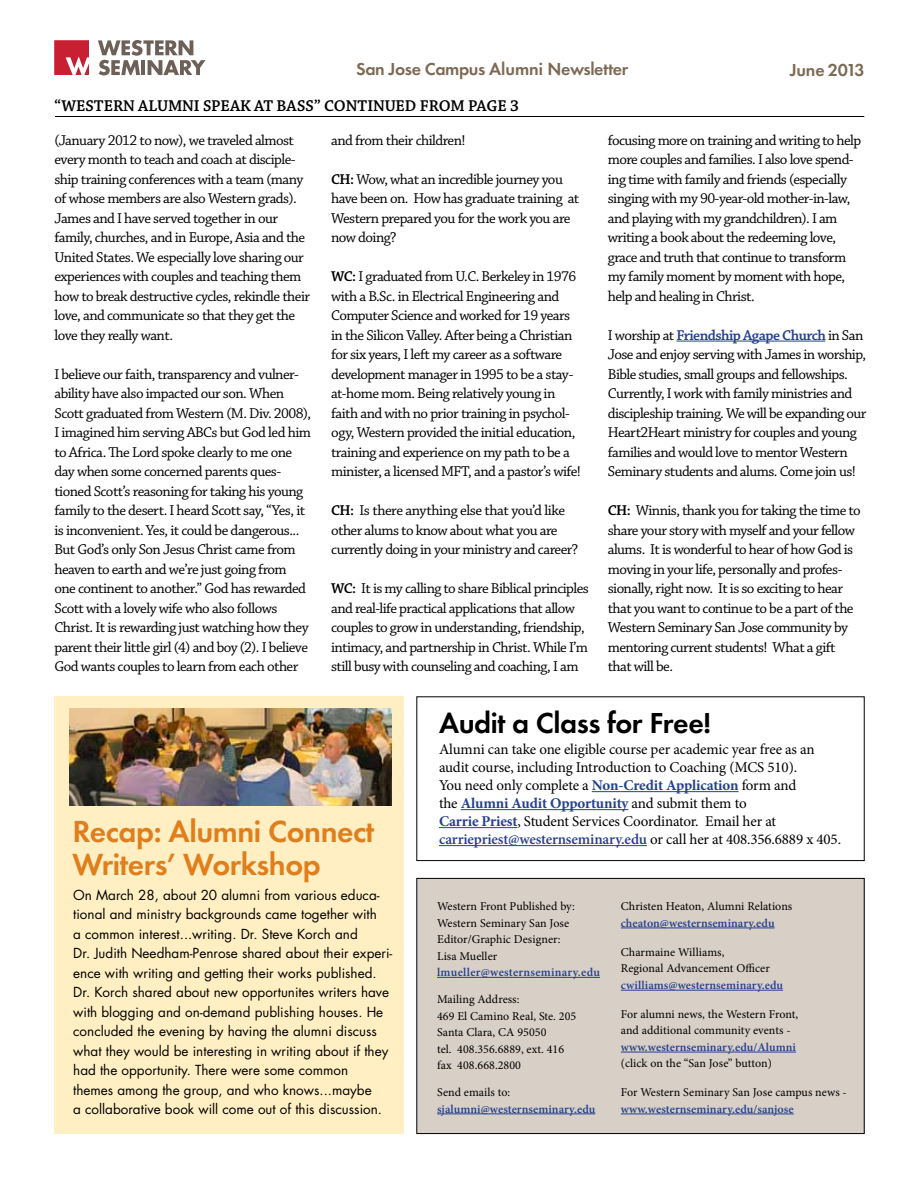
<style>
.page{position:relative;width:918px;height:1188px;background:#fff}
.page>*{position:absolute;margin:0;border:0;box-sizing:border-box;transform-origin:0 0}
.t1{font:600 31.65px/33px "Futura EFOP";letter-spacing:-.015em;color:#e17e1c}
.t2{font:600 30px "Futura EFOP";letter-spacing:-.015em;color:#000}
.t3{font:600 18px "Futura EFOP";letter-spacing:-.02em;color:#7c6a55}
.t4{font:600 16.5px "Chaparral Pro";letter-spacing:-.01em;color:#000}
.t5{font:15px/19.5px "Chaparral Pro";letter-spacing:-.04em;color:#000}
.t6{font:15px/18px "Minion Pro";letter-spacing:-.01em;color:#000}
.t7{font:13.5px/19.5px "Futura Std";color:#000}
.t8{font:12px/16.5px "Minion Pro";letter-spacing:.005em;color:#000}
.t9{font:600 12px "Minion Pro";letter-spacing:.005em;color:#25408f}
.t10{font:600 12px "Minion Pro";letter-spacing:.025em;color:#25408f}
.s1{font-weight:600}
.s2{font-weight:600;color:#25408f}
.s3{font-weight:700;color:#25408f}
</style>
<div class="page">
<div style="left:54px;top:697px;width:350px;height:437px;background:#ffefc3"></div>
<hr style="left:676px;top:341px;width:149px;height:1px;background:#25408f">
<svg style="left:54px;top:40px;width:35px;height:35px"></svg>
<svg style="left:98px;top:40px;width:108px;height:35px"></svg>
<div style="left:417px;top:878px;width:447px;height:256px;background:#d8cfc6"></div>
<div style="left:416px;top:878px;width:449px;height:256px;border:1px solid #000"></div>
<hr style="left:437px;top:977px;width:163px;height:1px;background:#25408f">
<hr style="left:437px;top:1114px;width:158px;height:1px;background:#25408f">
<hr style="left:621px;top:928px;width:154px;height:1px;background:#25408f">
<hr style="left:621px;top:990px;width:162px;height:1px;background:#25408f">
<hr style="left:621px;top:1052px;width:175px;height:1px;background:#25408f">
<hr style="left:621px;top:1114px;width:173px;height:1px;background:#25408f">
<div style="left:416px;top:696px;width:449px;height:165px;border:1px solid #000"></div>
<hr style="left:592px;top:791px;width:147px;height:1px;background:#25408f">
<hr style="left:461px;top:809px;width:167px;height:1px;background:#25408f">
<hr style="left:439px;top:827px;width:78px;height:1px;background:#25408f">
<hr style="left:439px;top:845px;width:208px;height:1px;background:#25408f">
<hr style="left:55px;top:116px;width:809px;height:1px;background:#000">
<img style="left:69px;top:708px;width:322px;height:98px">
<p class="t3" style="left:356px;top:59px;width:274px">San Jose Campus Alumni Newsletter</p>
<p class="t3" style="left:790px;top:59px;width:76px">June 2013</p>
<p class="t4" style="left:54px;top:96px;width:467px">“WESTERN ALUMNI SPEAK AT BASS” CONTINUED FROM PAGE 3</p>
<p class="t5" style="left:54px;top:131px;width:257px">(January 2012 to now), we traveled almost every month to teach and coach at disciple&shy;ship training conferences with a team (many of whose members are also Western grads).<br>James and I have served together in our family, churches, and in Europe, Asia and the United States. We especially love sharing our experiences with couples and teaching them how to break destructive cycles, rekindle their love, and communicate so that they get the love they really want.</p>
<p class="t5" style="left:54px;top:365px;width:258px">I believe our faith, transparency and vulner&shy;ability have also impacted our son. When Scott graduated from Western (M. Div. 2008), I imagined him serving ABCs but God led him to Africa. The Lord spoke clearly to me one day when some concerned parents ques&shy;tioned Scott’s reasoning for taking his young family to the desert. I heard Scott say, “Yes, it is inconvenient. Yes, it could be dangerous...<br>But God’s only Son Jesus Christ came from heaven to earth and we’re just going from one continent to another.” God has rewarded Scott with a lovely wife who also follows Christ. It is rewarding just watching how they parent their little girl (4) and boy (2). I believe God wants couples to learn from each other</p>
<p class="t5" style="left:331px;top:131px;width:136px">and from their children!</p>
<p class="t5" style="left:331px;top:170px;width:250px"><span class="s1">CH:</span> Wow, what an incredible journey you have been on. How has graduate training at<br>Western prepared you for the work you are now doing?</p>
<p class="t5" style="left:331px;top:267px;width:251px"><span class="s1">WC:</span> I graduated from U.C. Berkeley in 1976 with a B.Sc. in Electrical Engineering and Computer Science and worked for 19 years in the Silicon Valley. After being a Christian for six years, I left my career as a software development manager in 1995 to be a stay&shy;at-home mom. Being relatively young in faith and with no prior training in psychol&shy;ogy, Western provided the initial education, training and experience on my path to be a minister, a licensed MFT, and a pastor’s wife!</p>
<p class="t5" style="left:331px;top:501px;width:249px"><span class="s1">CH:</span> Is there anything else that you’d like other alums to know about what you are currently doing in your ministry and career?</p>
<p class="t5" style="left:331px;top:579px;width:259px"><span class="s1">WC:</span> It is my calling to share Biblical principles and real-life practical applications that allow couples to grow in understanding, friendship, intimacy, and partnership in Christ. While I’m still busy with counseling and coaching, I am</p>
<p class="t5" style="left:608px;top:131px;width:255px">focusing more on training and writing to help more couples and families. I also love spend&shy;ing time with family and friends (especially singing with my 90-year-old mother-in-law, and playing with my grandchildren). I am writing a book about the redeeming love, grace and truth that continue to transform my family moment by moment with hope, help and healing in Christ.</p>
<p class="t5" style="left:608px;top:326px;width:260px">I worship at <span class="s2">Friendship Agape Church</span> in San Jose and enjoy serving with James in worship, Bible studies, small groups and fellowships.<br>Currently, I work with family ministries and discipleship training. We will be expanding our Heart2Heart ministry for couples and young families and would love to mentor Western Seminary students and alums. Come join us!</p>
<p class="t5" style="left:608px;top:501px;width:254px"><span class="s1">CH:</span> Winnis, thank you for taking the time to share your story with myself and your fellow alums. It is wonderful to hear of how God is moving in your life, personally and profes&shy;sionally, right now. It is so exciting to hear that you want to continue to be a part of the Western Seminary San Jose community by mentoring current students! What a gift that will be.</p>
<h1 class="t1" style="left:73px;top:815px;width:303px">Recap: Alumni Connect<br>Writers’ Workshop</h1>
<p class="t7" style="left:73px;top:885px;width:321px">On March 28, about 20 alumni from various educa&shy;tional and ministry backgrounds came together with<br>a common interest...writing. Dr. Steve Korch and<br>Dr. Judith Needham-Penrose shared about their experi&shy;ence with writing and getting their works published.<br>Dr. Korch shared about new opportunites writers have with blogging and on-demand publishing houses. He concluded the evening by having the alumni discuss what they would be interesting in writing about if they had the opportunity. There were some common<br>themes among the group, and who knows...maybe<br>a collaborative book will come out of this discussion.</p>
<h2 class="t2" style="left:439px;top:705px;width:273px">Audit a Class for Free!</h2>
<p class="t6" style="left:439px;top:740px;width:404px">Alumni can take one eligible course per academic year free as an audit course, including Introduction to Coaching (MCS 510).<br>You need only complete a <span class="s3">Non-Credit Application</span> form and<br>the <span class="s3">Alumni Audit Opportunity</span> and submit them to<br><span class="s3">Carrie Priest</span>, Student Services Coordinator. Email her at <span class="s2">carriepriest@westernseminary.edu</span> or call her at 408.356.6889 x 405.</p>
<p class="t8" style="left:437px;top:898px;width:139px">Western Front Published by:<br>Western Seminary San Jose<br>Editor/Graphic Designer:<br>Lisa Mueller</p>
<p class="t10" style="left:437px;top:964px;width:164px">lmueller@westernseminary.edu</p>
<p class="t8" style="left:437px;top:991px;width:141px">Mailing Address:<br>469 El Camino Real, Ste. 205<br>Santa Clara, CA 95050<br>tel. 408.356.6889, ext. 416 fax 408.668.2800</p>
<p class="t8" style="left:437px;top:1084px;width:75px">Send emails to:</p>
<p class="t9" style="left:437px;top:1101px;width:160px">sjalumni@westernseminary.edu</p>
<p class="t8" style="left:621px;top:898px;width:173px">Christen Heaton, Alumni Relations</p>
<p class="t9" style="left:621px;top:915px;width:155px">cheaton@westernseminary.edu</p>
<p class="t8" style="left:621px;top:944px;width:150px">Charmaine Williams,<br>Regional Advancement Officer</p>
<p class="t9" style="left:621px;top:977px;width:164px">cwilliams@westernseminary.edu</p>
<p class="t8" style="left:621px;top:1006px;width:179px">For alumni news, the Western Front, and additional community events -</p>
<p class="t9" style="left:621px;top:1039px;width:177px">www.westernseminary.edu/Alumni</p>
<p class="t8" style="left:621px;top:1055px;width:152px">(click on the “San Jose” button)</p>
<p class="t8" style="left:621px;top:1084px;width:228px">For Western Seminary San Jose campus news -</p>
<p class="t9" style="left:621px;top:1101px;width:174px">www.westernseminary.edu/sanjose</p>
</div>
